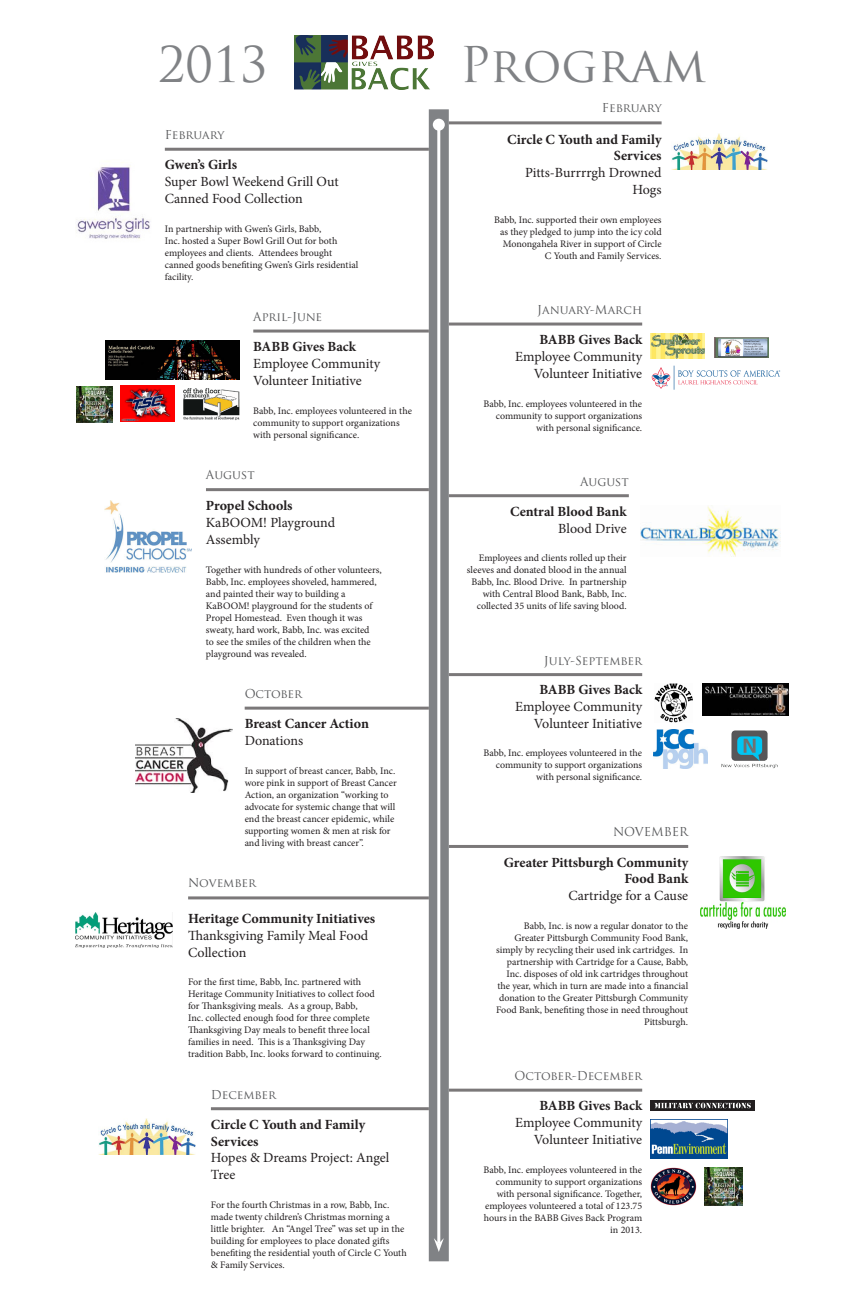
<style>
.page{position:relative;width:864px;height:1296px;background:#fff}
.page>*{position:absolute;margin:0;border:0;box-sizing:border-box;transform-origin:0 0}
.t1{font:48px "Trajan Pro";color:#808285}
.t2{font:14px/16.8px "Minion Pro";color:#231f20}
.t3{font:700 14px/16.8px "Minion Pro";color:#231f20;text-align:right}
.t4{font:12px "Trajan Pro";color:#57585a}
.t5{font:10px/12px "Minion Pro";color:#231f20;text-align:right}
</style>
<div class="page">
<hr style="left:449px;top:121px;width:213px;height:3px;background:#231f20">
<img style="left:671px;top:134px;width:97px;height:36px">
<hr style="left:449px;top:323px;width:193px;height:3px;background:#231f20">
<img style="left:651px;top:365px;width:130px;height:24px">
<img style="left:714px;top:337px;width:54px;height:20px">
<img style="left:650px;top:334px;width:54px;height:25px">
<hr style="left:449px;top:494px;width:180px;height:3px;background:#231f20">
<img style="left:641px;top:506px;width:140px;height:50px">
<img style="left:721px;top:730px;width:57px;height:39px">
<hr style="left:449px;top:673px;width:193px;height:3px;background:#231f20">
<img style="left:654px;top:684px;width:38px;height:38px">
<img style="left:654px;top:730px;width:54px;height:39px">
<img style="left:702px;top:684px;width:86px;height:32px">
<hr style="left:449px;top:845px;width:239px;height:3px;background:#231f20">
<img style="left:701px;top:856px;width:85px;height:72px">
<hr style="left:449px;top:1089px;width:193px;height:3px;background:#231f20">
<img style="left:651px;top:1100px;width:104px;height:11px">
<img style="left:651px;top:1121px;width:76px;height:37px">
<img style="left:651px;top:1167px;width:45px;height:39px">
<img style="left:704px;top:1167px;width:39px;height:39px">
<div style="left:429px;top:109px;width:20px;height:1152px;background:#808285"></div>
<hr style="left:165px;top:148px;width:264px;height:3px;background:#231f20">
<img style="left:77px;top:162px;width:73px;height:77px">
<hr style="left:253px;top:330px;width:176px;height:3px;background:#231f20">
<img style="left:106px;top:341px;width:134px;height:38px">
<img style="left:183px;top:388px;width:57px;height:33px">
<img style="left:76px;top:387px;width:37px;height:36px">
<img style="left:120px;top:386px;width:54px;height:36px">
<hr style="left:206px;top:488px;width:223px;height:3px;background:#231f20">
<img style="left:104px;top:500px;width:88px;height:72px">
<hr style="left:245px;top:707px;width:184px;height:3px;background:#231f20">
<img style="left:136px;top:718px;width:97px;height:74px">
<hr style="left:188px;top:896px;width:241px;height:3px;background:#231f20">
<img style="left:76px;top:913px;width:97px;height:35px">
<hr style="left:211px;top:1107px;width:218px;height:3px;background:#231f20">
<img style="left:99px;top:1119px;width:96px;height:36px">
<hr style="left:437px;top:125px;width:3px;height:1119px;background:#fff">
<div style="left:433px;top:119px;width:12px;height:12px;background:#fff;border-radius:50%"></div>
<svg style="left:434px;top:1238px;width:10px;height:14px"></svg>
<img style="left:294px;top:36px;width:139px;height:54px">
<p class="t1" style="left:158px;top:34px;width:111px">2013</p>
<p class="t1" style="left:460px;top:34px;width:248px">Program</p>
<p class="t4" style="left:165px;top:127px;width:61px">February</p>
<p class="t3" style="left:165px;top:156px;width:74px">Gwen’s Girls</p>
<p class="t2" style="left:165px;top:173px;width:175px">Super Bowl Weekend Grill Out<br>Canned Food Collection</p>
<p class="t5" style="left:165px;top:223px;width:195px;text-align:left">In partnership with Gwen’s Girls, Babb,<br>Inc. hosted a Super Bowl Grill Out for both employees and clients. Attendees brought canned goods benefiting Gwen’s Girls residential facility.</p>
<p class="t4" style="left:253px;top:309px;width:70px">April-June</p>
<p class="t3" style="left:253px;top:338px;width:104px">BABB Gives Back</p>
<p class="t2" style="left:253px;top:355px;width:128px">Employee Community<br>Volunteer Initiative</p>
<p class="t5" style="left:253px;top:404px;width:160px;text-align:left">Babb, Inc. employees volunteered in the community to support organizations with personal significance.</p>
<p class="t4" style="left:206px;top:467px;width:50px">August</p>
<p class="t3" style="left:206px;top:497px;width:88px">Propel Schools</p>
<p class="t2" style="left:206px;top:514px;width:131px">KaBOOM! Playground<br>Assembly</p>
<p class="t5" style="left:206px;top:564px;width:177px;text-align:left">Together with hundreds of other volunteers, Babb, Inc. employees shoveled, hammered, and painted their way to building a KaBOOM! playground for the students of Propel Homestead. Even though it was sweaty, hard work, Babb, Inc. was excited<br>to see the smiles of the children when the playground was revealed.</p>
<p class="t4" style="left:245px;top:686px;width:59px">October</p>
<p class="t3" style="left:245px;top:715px;width:126px">Breast Cancer Action</p>
<p class="t2" style="left:245px;top:732px;width:60px">Donations</p>
<p class="t5" style="left:245px;top:765px;width:154px;text-align:left">In support of breast cancer, Babb, Inc. wore pink in support of Breast Cancer Action, an organization “working to advocate for systemic change that will end the breast cancer epidemic, while supporting women &amp; men at risk for and living with breast cancer”.</p>
<p class="t4" style="left:188px;top:875px;width:69px">November</p>
<p class="t3" style="left:188px;top:910px;width:189px">Heritage Community Initiatives</p>
<p class="t2" style="left:188px;top:927px;width:182px">Thanksgiving Family Meal Food<br>Collection</p>
<p class="t5" style="left:188px;top:976px;width:195px;text-align:left">For the first time, Babb, Inc. partnered with Heritage Community Initiatives to collect food for Thanksgiving meals. As a group, Babb,<br>Inc. collected enough food for three complete Thanksgiving Day meals to benefit three local families in need. This is a Thanksgiving Day tradition Babb, Inc. looks forward to continuing.</p>
<p class="t4" style="left:211px;top:1087px;width:67px">December</p>
<p class="t3" style="left:211px;top:1116px;width:156px;text-align:left">Circle C Youth and Family<br>Services</p>
<p class="t2" style="left:211px;top:1150px;width:180px">Hopes &amp; Dreams Project: Angel<br>Tree</p>
<p class="t5" style="left:211px;top:1199px;width:197px;text-align:left">For the fourth Christmas in a row, Babb, Inc. made twenty children’s Christmas morning a little brighter. An “Angel Tree” was set up in the building for employees to place donated gifts benefiting the residential youth of Circle C Youth &amp; Family Services.</p>
<p class="t4" style="left:602px;top:100px;width:61px">February</p>
<p class="t3" style="left:507px;top:131px;width:156px">Circle C Youth and Family<br>Services</p>
<p class="t2" style="left:525px;top:164px;width:138px;text-align:right">Pitts-Burrrrgh Drowned<br>Hogs</p>
<p class="t5" style="left:494px;top:214px;width:169px">Babb, Inc. supported their own employees as they pledged to jump into the icy cold Monongahela River in support of Circle C Youth and Family Services.</p>
<p class="t4" style="left:537px;top:302px;width:106px">January-March</p>
<p class="t3" style="left:539px;top:331px;width:104px">BABB Gives Back</p>
<p class="t2" style="left:515px;top:348px;width:128px;text-align:right">Employee Community<br>Volunteer Initiative</p>
<p class="t5" style="left:484px;top:397px;width:160px">Babb, Inc. employees volunteered in the community to support organizations with personal significance.</p>
<p class="t4" style="left:580px;top:474px;width:50px">August</p>
<p class="t3" style="left:510px;top:503px;width:118px">Central Blood Bank</p>
<p class="t2" style="left:558px;top:520px;width:70px">Blood Drive</p>
<p class="t5" style="left:467px;top:552px;width:161px">Employees and clients rolled up their sleeves and donated blood in the annual Babb, Inc. Blood Drive. In partnership with Central Blood Bank, Babb, Inc. collected 35 units of life saving blood.</p>
<p class="t4" style="left:544px;top:653px;width:100px">July-September</p>
<p class="t3" style="left:539px;top:681px;width:104px">BABB Gives Back</p>
<p class="t2" style="left:515px;top:698px;width:128px;text-align:right">Employee Community<br>Volunteer Initiative</p>
<p class="t5" style="left:484px;top:747px;width:160px">Babb, Inc. employees volunteered in the community to support organizations with personal significance.</p>
<p class="t4" style="left:613px;top:824px;width:77px">NOVEMBER</p>
<p class="t3" style="left:504px;top:853px;width:186px">Greater Pittsburgh Community<br>Food Bank</p>
<p class="t2" style="left:568px;top:887px;width:121px">Cartridge for a Cause</p>
<p class="t5" style="left:496px;top:920px;width:194px">Babb, Inc. is now a regular donator to the Greater Pittsburgh Community Food Bank, simply by recycling their used ink cartridges. In partnership with Cartridge for a Cause, Babb, Inc. disposes of old ink cartridges throughout the year, which in turn are made into a financial donation to the Greater Pittsburgh Community Food Bank, benefiting those in need throughout Pittsburgh.</p>
<p class="t4" style="left:515px;top:1068px;width:129px">October-December</p>
<p class="t3" style="left:539px;top:1097px;width:104px">BABB Gives Back</p>
<p class="t2" style="left:515px;top:1114px;width:128px;text-align:right">Employee Community<br>Volunteer Initiative</p>
<p class="t5" style="left:484px;top:1163px;width:160px">Babb, Inc. employees volunteered in the community to support organizations with personal significance. Together, employees volunteered a total of 123.75 hours in the BABB Gives Back Program in 2013.</p>
</div>
